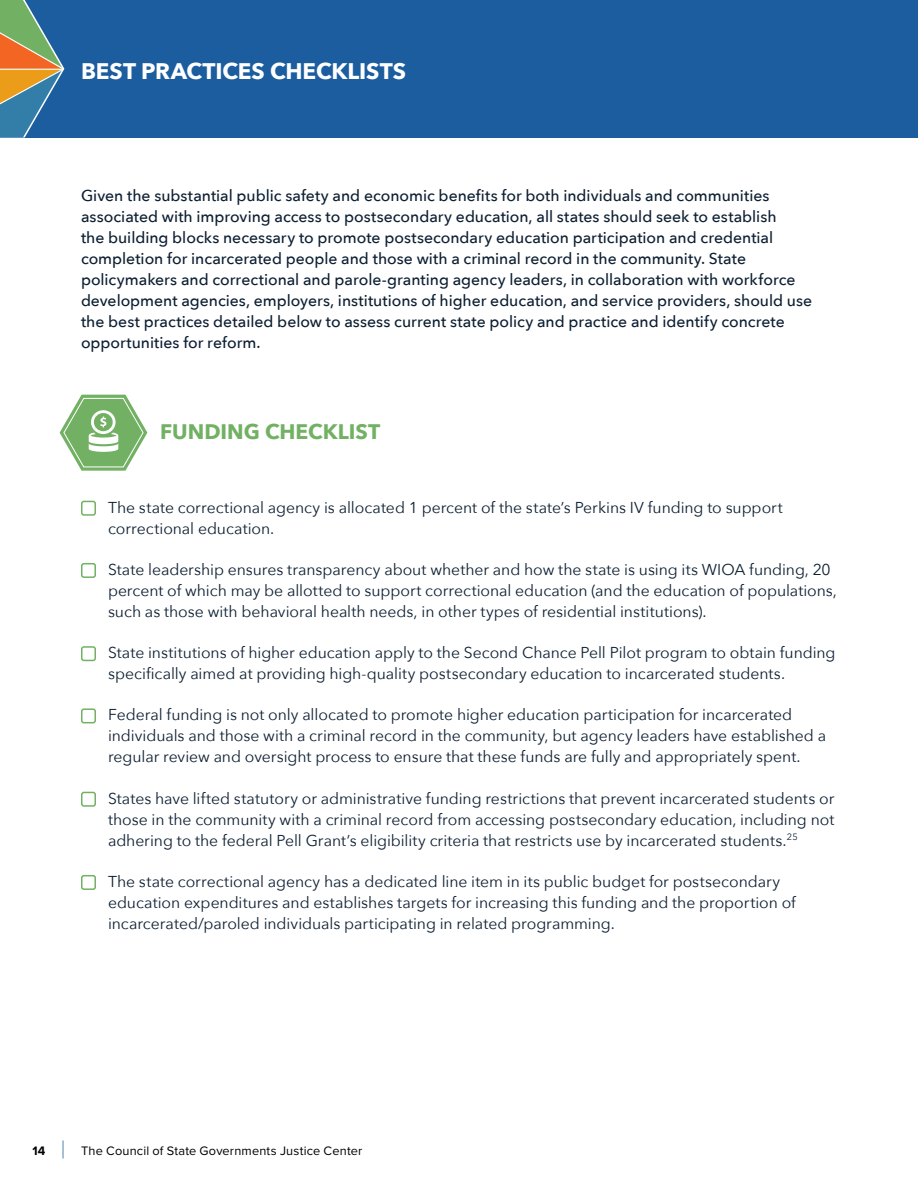
<style>
.page{position:relative;width:918px;height:1188px;background:#fff}
.page>*{position:absolute;margin:0;border:0;box-sizing:border-box;transform-origin:0 0}
.t1{font:700 22.5px "Avenir Next";letter-spacing:-.005em;color:#fff}
.t2{font:700 21px "Avenir Next";color:#72b163}
.t3{font:15.75px/21px "Avenir Next";letter-spacing:-.005em;color:#0d1f32}
.t4{font:500 15.75px/21px "Avenir Next";color:#0d1f32}
.t5{font:12.75px "Proxima Nova";letter-spacing:.015em;color:#000}
.t6{font:700 12.75px "Proxima Nova";color:#000}
.s1{font-weight:400;font-size:25.5px;color:#1b5d9e}
</style>
<div class="page">
<div style="left:0;top:0;width:918px;height:138px;background:#1b5d9e"></div>
<svg style="left:0;top:0;width:65px;height:138px"></svg>
<div style="left:81px;top:501px;width:15px;height:15px;border:2px solid #72b163;border-radius:2px"></div>
<div style="left:81px;top:563px;width:15px;height:15px;border:2px solid #72b163;border-radius:2px"></div>
<div style="left:81px;top:646px;width:15px;height:15px;border:2px solid #72b163;border-radius:2px"></div>
<div style="left:81px;top:708px;width:15px;height:15px;border:2px solid #72b163;border-radius:2px"></div>
<div style="left:81px;top:792px;width:15px;height:15px;border:2px solid #72b163;border-radius:2px"></div>
<div style="left:81px;top:875px;width:15px;height:15px;border:2px solid #72b163;border-radius:2px"></div>
<svg style="left:60px;top:395px;width:87px;height:76px"></svg>
<h1 class="t1" style="left:81px;top:51px;width:327px">BEST PRACTICES CHECKLISTS</h1>
<p class="t4" style="left:81px;top:184px;width:733px">Given the substantial public safety and economic benefits for both individuals and communities associated with improving access to postsecondary education, all states should seek to establish<br>the building blocks necessary to promote postsecondary education participation and credential completion for incarcerated people and those with a criminal record in the community. State policymakers and correctional and parole-granting agency leaders, in collaboration with workforce development agencies, employers, institutions of higher education, and service providers, should use the best practices detailed below to assess current state policy and practice and identify concrete opportunities for reform.</p>
<h2 class="t2" style="left:160px;top:414px;width:222px">FUNDING CHECKLIST</h2>
<p class="t3" style="left:108px;top:496px;width:676px">The state correctional agency is allocated 1 percent of the state’s Perkins IV funding to support correctional education.</p>
<p class="t3" style="left:108px;top:558px;width:731px">State leadership ensures transparency about whether and how the state is using its WIOA funding, 20 percent of which may be allotted to support correctional education (and the education of populations, such as those with behavioral health needs, in other types of residential institutions).</p>
<p class="t3" style="left:108px;top:642px;width:729px">State institutions of higher education apply to the Second Chance Pell Pilot program to obtain funding specifically aimed at providing high-quality postsecondary education to incarcerated students.</p>
<p class="t3" style="left:108px;top:704px;width:720px">Federal funding is not only allocated to promote higher education participation for incarcerated individuals and those with a criminal record in the community, but agency leaders have established a regular review and oversight process to ensure that these funds are fully and appropriately spent.</p>
<p class="t3" style="left:108px;top:787px;width:728px;text-align:justify">States have lifted statutory or administrative funding restrictions that prevent incarcerated students or those in the community with a criminal record from accessing postsecondary education, including not adhering to the federal Pell Grant’s eligibility criteria that restricts use by incarcerated students.<sup>25</sup></p>
<p class="t3" style="left:108px;top:870px;width:689px">The state correctional agency has a dedicated line item in its public budget for postsecondary education expenditures and establishes targets for increasing this funding and the proportion of incarcerated/paroled individuals participating in related programming.</p>
<p class="t6" style="left:33px;top:1141px;width:34px">14 <span class="s1">|</span></p>
<p class="t5" style="left:81px;top:1141px;width:283px">The Council of State Governments Justice Center</p>
</div>
